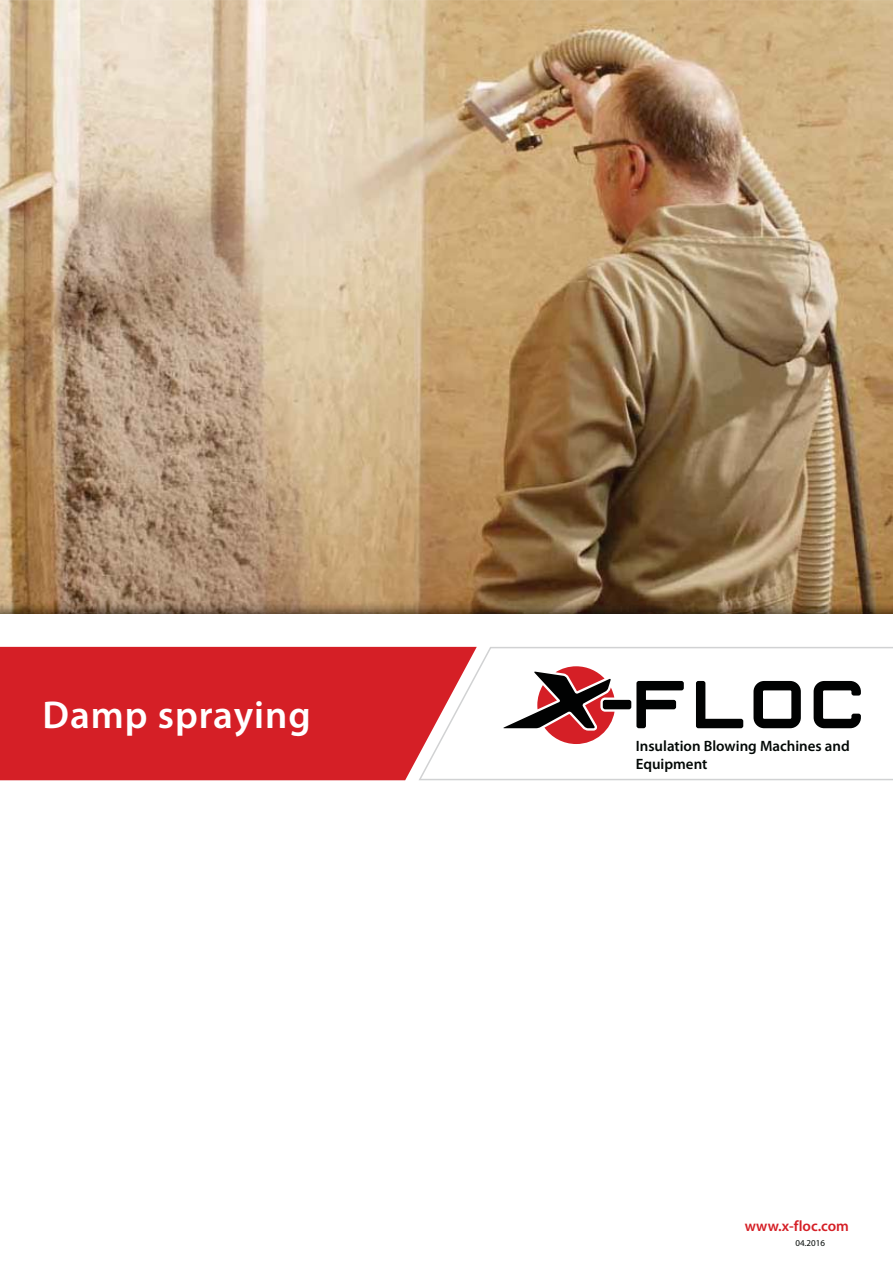
<style>
.page{position:relative;width:893px;height:1263px;background:#fff}
.page>*{position:absolute;margin:0;border:0;box-sizing:border-box;transform-origin:0 0}
.t1{font:600 39px "Myriad Pro";letter-spacing:.025em;color:#fff}
.t2{font:600 15px/18px "Myriad Pro";color:#030806}
.t3{font:600 15px "Myriad Pro";color:#d51f26}
.t4{font:9px "Myriad Pro";color:#030806}
</style>
<div class="page">
<img style="left:0;top:0;width:893px;height:601px">
<img style="left:0;top:601px;width:893px;height:13px">
<div style="left:0;top:647px;width:417px;height:133px;background:#d51f26"></div>
<svg style="left:417px;top:646px;width:476px;height:135px"></svg>
<h1 class="t1" style="left:42px;top:700px;width:270px">Damp spraying</h1>
<p class="t2" style="left:636px;top:738px;width:216px">Insulation Blowing Machines and<br>Equipment</p>
<p class="t3" style="left:745px;top:1220px;width:106px">www.x-floc.com</p>
<p class="t4" style="left:795px;top:1240px;width:31px">04.2016</p>
</div>
